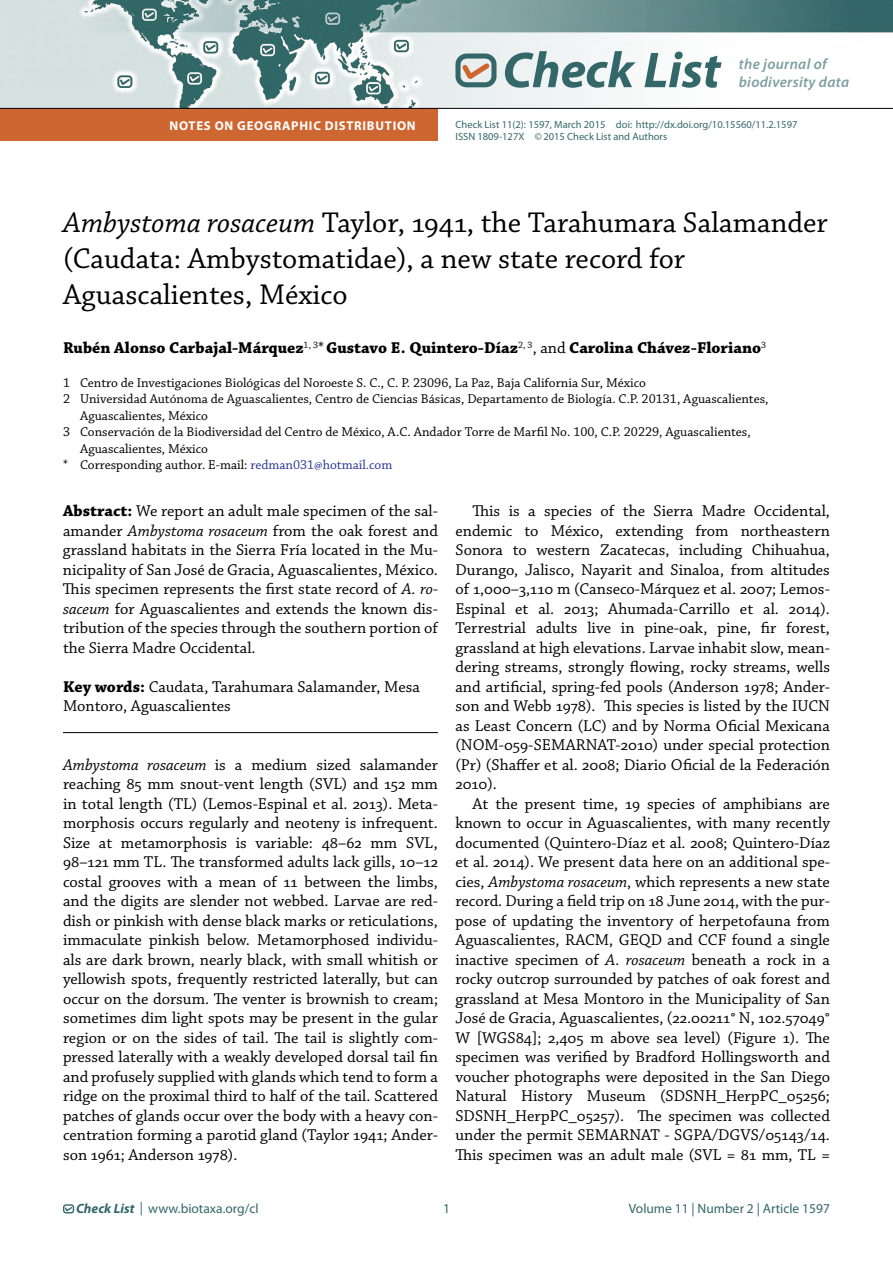
<style>
.page{position:relative;width:893px;height:1263px;background:#fff}
.page>*{position:absolute;margin:0;border:0;box-sizing:border-box;transform-origin:0 0}
.t1{font:italic 700 50.7px "Myriad Pro";color:#336769}
.Title{font:30px/36px "Chaparral Pro";color:#000}
.Body{font:16.5px/19.5px "Chaparral Pro";color:#000;text-align:justify}
.Body_First_paragra{font:16.5px/19.5px "Chaparral Pro";color:#000;text-align:justify}
.Abstract{font:16.5px/19.5px "Chaparral Pro";color:#000;text-align:justify}
.Authors{font:700 16.5px "Chaparral Pro";color:#000}
.Keywords{font:16.5px/19.5px "Chaparral Pro";color:#000}
.t2{font:italic 600 15px/18px "Myriad Pro";letter-spacing:.02em;color:#7e9fa0}
.Affiliations{font:13.5px/16.5px "Chaparral Pro";color:#000}
.t3{font:13.5px "Myriad Pro";color:#336769}
.t4{font:700 12.75px "Myriad Pro";letter-spacing:.06em;color:#fff}
.t5{font:10.5px "Myriad Pro";color:#336769}
.s1{font-style:italic}
.s2{font-weight:400}
.s3{color:#293699}
.s4{font-weight:700}
.s5{font-weight:700;font-style:italic}
</style>
<div class="page">
<div style="left:63px;top:1204px;width:11px;height:9px;border:1px solid #336767;border-radius:2px"></div>
<svg style="left:64px;top:1206px;width:9px;height:6px"></svg>
<img style="left:0;top:0;width:893px;height:108px">
<svg style="left:455px;top:53px;width:41px;height:34px"></svg>
<hr style="left:63px;top:732px;width:375px;height:1px;background:#000">
<div style="left:0;top:109px;width:437px;height:32px;background:#ce6631"></div>
<hr style="left:0;top:108px;width:893px;height:1px;background:#000">
<p class="t4" style="left:170px;top:117px;width:248px">NOTES ON GEOGRAPHIC DISTRIBUTION</p>
<p class="t1" style="left:502px;top:37px;width:220px">Check List</p>
<p class="t2" style="left:739px;top:55px;width:112px">the journal of biodiversity data</p>
<p class="t5" style="left:455px;top:118px;width:343px">Check List 11(2): 1597, March 2015 doi: http://dx.doi.org/10.15560/11.2.1597</p>
<p class="t5" style="left:455px;top:130px;width:213px">ISSN 1809-127X ©2015 Check List and Authors</p>
<p class="Title" style="left:63px;top:206px;width:766px"><span class="s1">Ambystoma rosaceum</span> Taylor, 1941, the Tarahumara Salamander (Caudata: Ambystomatidae), a new state record for<br>Aguascalientes, México</p>
<p class="Authors" style="left:63px;top:338px;width:705px">Rubén Alonso Carbajal-Márquez<sup>1,</sup> <sup>3</sup><span class="s2">*</span>Gustavo E. Quintero-Díaz<sup>2,</sup> <sup>3</sup><span class="s2">, and</span> Carolina Chávez-Floriano<sup>3</sup></p>
<p class="Affiliations" style="left:63px;top:375px;width:584px">1 Centro de Investigaciones Biológicas del Noroeste S. C., C. P. 23096, La Paz, Baja California Sur, México</p>
<p class="Affiliations" style="left:80px;top:391px;width:690px;text-indent:-17px">2 Universidad Autónoma de Aguascalientes, Centro de Ciencias Básicas, Departamento de Biología. C.P. 20131, Aguascalientes,<br>Aguascalientes, México</p>
<p class="Affiliations" style="left:80px;top:424px;width:672px;text-indent:-17px">3 Conservación de la Biodiversidad del Centro de México, A.C. Andador Torre de Marfil No. 100, C.P. 20229, Aguascalientes,<br>Aguascalientes, México</p>
<p class="Affiliations" style="left:63px;top:457px;width:331px">* Corresponding author. E-mail: <span class="s3">redman031@hotmail.com</span></p>
<p class="Abstract" style="left:63px;top:502px;width:377px"><span class="s4">Abstract:</span> We report an adult male specimen of the sal&shy;amander <span class="s1">Ambystoma rosaceum</span> from the oak forest and grassland habitats in the Sierra Fría located in the Mu&shy;nicipality of San José de Gracia, Aguascalientes, México.<br>This specimen represents the first state record of <span class="s1">A. ro&shy;saceum</span> for Aguascalientes and extends the known dis&shy;tribution of the species through the southern portion of the Sierra Madre Occidental.</p>
<p class="Keywords" style="left:63px;top:677px;width:359px"><span class="s4">Key words:</span> Caudata, Tarahumara Salamander, Mesa<br>Montoro, Aguascalientes</p>
<p class="Body_First_paragra" style="left:63px;top:755px;width:377px"><span class="s1">Ambystoma rosaceum</span> is a medium sized salamander reaching 85 mm snout-vent length (SVL) and 152 mm in total length (TL) (Lemos-Espinal et al. 2013). Meta&shy;morphosis occurs regularly and neoteny is infrequent.<br>Size at metamorphosis is variable: 48–62 mm SVL, 98–121 mm TL. The transformed adults lack gills, 10–12 costal grooves with a mean of 11 between the limbs, and the digits are slender not webbed. Larvae are red&shy;dish or pinkish with dense black marks or reticulations, immaculate pinkish below. Metamorphosed individu&shy;als are dark brown, nearly black, with small whitish or yellowish spots, frequently restricted laterally, but can occur on the dorsum. The venter is brownish to cream; sometimes dim light spots may be present in the gular region or on the sides of tail. The tail is slightly com&shy;pressed laterally with a weakly developed dorsal tail fin and profusely supplied with glands which tend to form a ridge on the proximal third to half of the tail. Scattered patches of glands occur over the body with a heavy con&shy;centration forming a parotid gland (Taylor 1941; Ander&shy;son 1961; Anderson 1978).</p>
<p class="Body" style="left:455px;top:502px;width:376px;text-indent:17px">This is a species of the Sierra Madre Occidental, endemic to México, extending from northeastern Sonora to western Zacatecas, including Chihuahua, Durango, Jalisco, Nayarit and Sinaloa, from altitudes of 1,000–3,110 m (Canseco-Márquez et al. 2007; Lemos-Espinal et al. 2013; Ahumada-Carrillo et al. 2014).<br>Terrestrial adults live in pine-oak, pine, fir forest, grassland at high elevations. Larvae inhabit slow, mean&shy;dering streams, strongly flowing, rocky streams, wells and artificial, spring-fed pools (Anderson 1978; Ander&shy;son and Webb 1978). This species is listed by the IUCN as Least Concern (LC) and by Norma Oficial Mexicana (NOM-059-SEMARNAT-2010) under special protection (Pr) (Shaffer et al. 2008; Diario Oficial de la Federación 2010).</p>
<p class="Body" style="left:455px;top:794px;width:376px;text-indent:17px">At the present time, 19 species of amphibians are known to occur in Aguascalientes, with many recently documented (Quintero-Díaz et al. 2008; Quintero-Díaz et al. 2014). We present data here on an additional spe&shy;cies, <span class="s1">Ambystoma rosaceum</span>, which represents a new state record. During a field trip on 18 June 2014, with the pur&shy;pose of updating the inventory of herpetofauna from Aguascalientes, RACM, GEQD and CCF found a single inactive specimen of <span class="s1">A. rosaceum</span> beneath a rock in a rocky outcrop surrounded by patches of oak forest and grassland at Mesa Montoro in the Municipality of San José de Gracia, Aguascalientes, (22.00211° N, 102.57049° W [WGS84]; 2,405 m above sea level) (Figure 1). The specimen was verified by Bradford Hollingsworth and voucher photographs were deposited in the San Diego Natural History Museum (SDSNH_HerpPC_05256; SDSNH_HerpPC_05257). The specimen was collected under the permit SEMARNAT - SGPA/DGVS/05143/14.<br>This specimen was an adult male (SVL = 81 mm, TL =</p>
<p class="t3" style="left:76px;top:1200px;width:184px"><span class="s5">Check List</span> | www.biotaxa.org/cl</p>
<p class="t3" style="left:443px;top:1200px;width:8px">1</p>
<p class="t3" style="left:629px;top:1200px;width:203px">Volume 11 | Number 2 | Article 1597</p>
</div>
